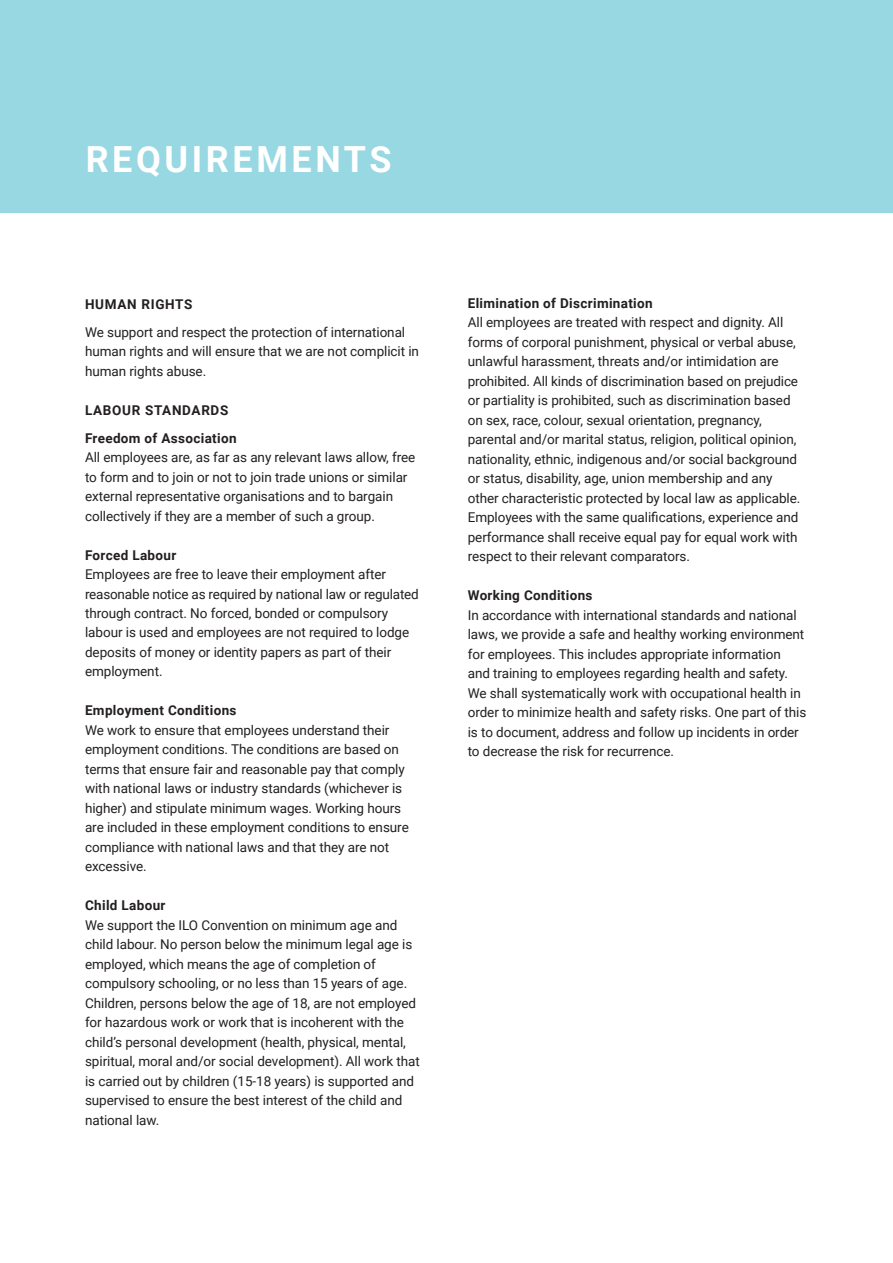
<style>
.page{position:relative;width:893px;height:1263px;background:#fff}
.page>*{position:absolute;margin:0;border:0;box-sizing:border-box;transform-origin:0 0}
.t1{font:700 36px "Roboto";letter-spacing:.1em;color:#fff}
.t2{font:13.5px/19.5px "Roboto";letter-spacing:-.005em;color:#231f20}
.t3{font:700 13.5px/28px "Roboto";letter-spacing:.025em;color:#231f20}
.t4{font:700 13.5px "Roboto";letter-spacing:.05em;color:#231f20}
</style>
<div class="page">
<div style="left:0;top:0;width:893px;height:213px;background:#97d8e3"></div>
<h1 class="t1" style="left:86px;top:134px;width:307px">REQUIREMENTS</h1>
<p class="t4" style="left:85px;top:294px;width:109px">HUMAN RIGHTS</p>
<p class="t2" style="left:85px;top:321px;width:336px">We support and respect the protection of international human rights and will ensure that we are not complicit in human rights abuse.</p>
<p class="t3" style="left:85px;top:395px;width:153px">LABOUR STANDARDS<br>Freedom of Association</p>
<p class="t2" style="left:85px;top:447px;width:332px">All employees are, as far as any relevant laws allow, free to form and to join or not to join trade unions or similar external representative organisations and to bargain collectively if they are a member of such a group.</p>
<p class="t3" style="left:85px;top:540px;width:93px">Forced Labour</p>
<p class="t2" style="left:85px;top:564px;width:335px">Employees are free to leave their employment after reasonable notice as required by national law or regulated through contract. No forced, bonded or compulsory labour is used and employees are not required to lodge deposits of money or identity papers as part of their employment.</p>
<p class="t3" style="left:85px;top:696px;width:153px">Employment Conditions</p>
<p class="t2" style="left:85px;top:720px;width:325px">We work to ensure that employees understand their employment conditions. The conditions are based on terms that ensure fair and reasonable pay that comply with national laws or industry standards (whichever is higher) and stipulate minimum wages. Working hours are included in these employment conditions to ensure compliance with national laws and that they are not excessive.</p>
<p class="t3" style="left:85px;top:891px;width:82px">Child Labour</p>
<p class="t2" style="left:85px;top:915px;width:336px">We support the ILO Convention on minimum age and child labour. No person below the minimum legal age is employed, which means the age of completion of compulsory schooling, or no less than 15 years of age.<br>Children, persons below the age of 18, are not employed for hazardous work or work that is incoherent with the child’s personal development (health, physical, mental, spiritual, moral and/or social development). All work that is carried out by children (15-18 years) is supported and supervised to ensure the best interest of the child and national law.</p>
<p class="t3" style="left:468px;top:288px;width:186px">Elimination of Discrimination</p>
<p class="t2" style="left:468px;top:312px;width:334px">All employees are treated with respect and dignity. All forms of corporal punishment, physical or verbal abuse, unlawful harassment, threats and/or intimidation are prohibited. All kinds of discrimination based on prejudice or partiality is prohibited, such as discrimination based on sex, race, colour, sexual orientation, pregnancy, parental and/or marital status, religion, political opinion, nationality, ethnic, indigenous and/or social background or status, disability, age, union membership and any other characteristic protected by local law as applicable.<br>Employees with the same qualifications, experience and performance shall receive equal pay for equal work with respect to their relevant comparators.</p>
<p class="t3" style="left:468px;top:581px;width:126px">Working Conditions</p>
<p class="t2" style="left:468px;top:604px;width:340px">In accordance with international standards and national laws, we provide a safe and healthy working environment for employees. This includes appropriate information and training to employees regarding health and safety.<br>We shall systematically work with occupational health in order to minimize health and safety risks. One part of this is to document, address and follow up incidents in order to decrease the risk for recurrence.</p>
</div>
